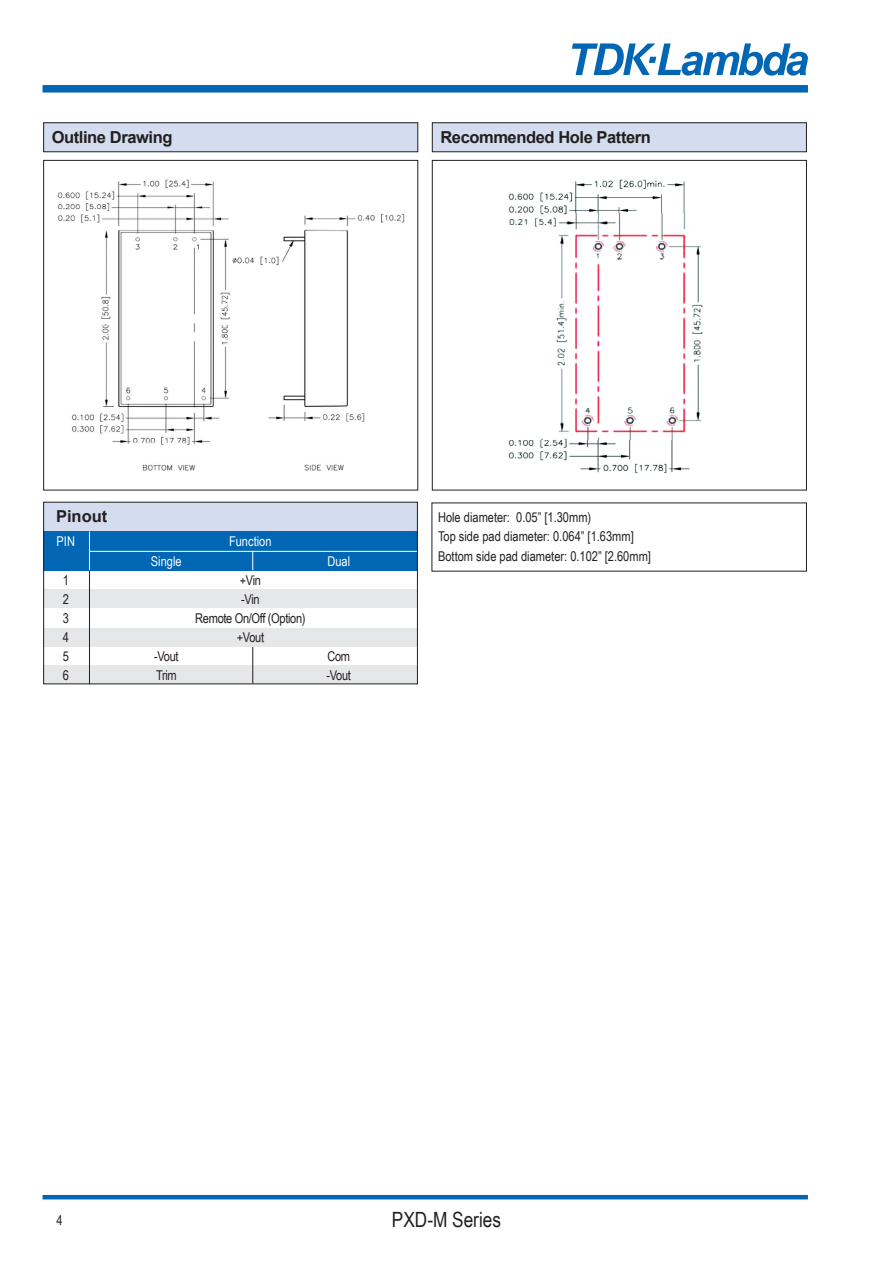
<style>
.page{position:relative;width:893px;height:1263px;background:#fff}
.page>*{position:absolute;margin:0;border:0;box-sizing:border-box;transform-origin:0 0}
.t1{font:21px "Arial Narrow";color:#231f20}
.t2{font:700 16.5px "Arial";letter-spacing:-.025em;color:#231f20}
.t3{font:13.5px "Arial Narrow";color:#231f20}
.t4{font:13.5px "Arial Narrow";color:#fff}
.t5{font:13.5px "Arial Narrow";letter-spacing:-.025em;color:#231f20}
</style>
<div class="page">
<div style="left:43px;top:85px;width:765px;height:8px;background:#0166b3"></div>
<svg style="left:572px;top:43px;width:236px;height:33px"></svg>
<hr style="left:43px;top:1195px;width:765px;height:4px;background:#0166b3">
<div style="left:43px;top:160px;width:375px;height:330px;border:1px solid #231f20"></div>
<div style="left:432px;top:160px;width:375px;height:330px;border:1px solid #231f20"></div>
<div style="left:43px;top:122px;width:374px;height:30px;background:#d4ddef"></div>
<div style="left:432px;top:122px;width:374px;height:30px;background:#d4ddef"></div>
<div style="left:43px;top:122px;width:375px;height:30px;border:1px solid #231f20"></div>
<div style="left:432px;top:122px;width:375px;height:30px;border:1px solid #231f20"></div>
<img style="left:57px;top:179px;width:348px;height:292px">
<img style="left:508px;top:179px;width:195px;height:294px">
<div style="left:43px;top:502px;width:375px;height:29px;background:#d4ddef"></div>
<div style="left:43px;top:531px;width:375px;height:40px;background:#0166b3"></div>
<div style="left:43px;top:589px;width:375px;height:19px;background:#e6e7e9"></div>
<div style="left:43px;top:628px;width:375px;height:19px;background:#e6e7e9"></div>
<div style="left:43px;top:665px;width:375px;height:19px;background:#e6e7e9"></div>
<div style="left:43px;top:502px;width:375px;height:182px;border:1px solid #231f20"></div>
<hr style="left:252px;top:647px;width:1px;height:36px;background:#231f20">
<hr style="left:89px;top:570px;width:1px;height:114px;background:#231f20">
<svg style="left:252px;top:552px;width:1px;height:18px"></svg>
<hr style="left:89px;top:531px;width:1px;height:39px;background:#fff">
<hr style="left:90px;top:551px;width:327px;height:1px;background:#fff">
<p class="t2" style="left:52px;top:125px;width:122px">Outline Drawing</p>
<p class="t2" style="left:440px;top:125px;width:212px">Recommended Hole Pattern</p>
<p class="t2" style="left:56px;top:505px;width:53px">Pinout</p>
<p class="t4" style="left:57px;top:531px;width:20px">PIN</p>
<p class="t4" style="left:229px;top:531px;width:44px">Function</p>
<p class="t4" style="left:151px;top:551px;width:32px">Single</p>
<p class="t4" style="left:327px;top:551px;width:24px">Dual</p>
<p class="t3" style="left:63px;top:570px;width:8px">1</p>
<p class="t3" style="left:240px;top:570px;width:23px">+Vin</p>
<p class="t3" style="left:63px;top:589px;width:8px">2</p>
<p class="t3" style="left:241px;top:589px;width:20px">-Vin</p>
<p class="t3" style="left:63px;top:608px;width:8px">3</p>
<p class="t5" style="left:195px;top:608px;width:112px">Remote On/Off (Option)</p>
<p class="t3" style="left:63px;top:627px;width:8px">4</p>
<p class="t3" style="left:237px;top:627px;width:29px">+Vout</p>
<p class="t3" style="left:63px;top:646px;width:8px">5</p>
<p class="t3" style="left:154px;top:646px;width:26px">-Vout</p>
<p class="t3" style="left:327px;top:646px;width:24px">Com</p>
<p class="t3" style="left:63px;top:665px;width:8px">6</p>
<p class="t3" style="left:156px;top:665px;width:22px">Trim</p>
<p class="t3" style="left:327px;top:665px;width:26px">-Vout</p>
<p class="t3" style="left:438px;top:507px;width:155px">Hole diameter: 0.05” [1.30mm)</p>
<p class="t3" style="left:438px;top:526px;width:197px">Top side pad diameter: 0.064” [1.63mm]</p>
<p class="t3" style="left:438px;top:546px;width:214px">Bottom side pad diameter: 0.102” [2.60mm]</p>
<p class="t3" style="left:56px;top:1210px;width:8px">4</p>
<p class="t1" style="left:392px;top:1204px;width:111px">PXD-M Series</p>
</div>
